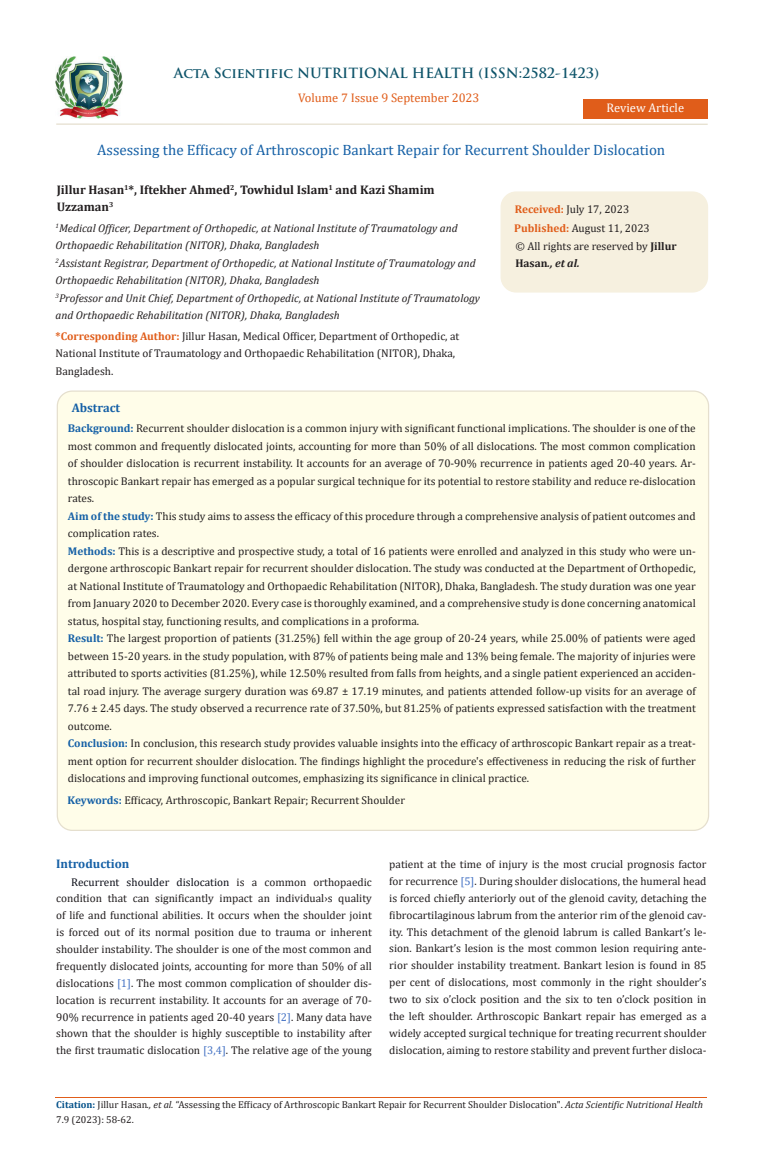
<style>
.page{position:relative;width:764px;height:1170px;background:#fff}
.page>*{position:absolute;margin:0;border:0;box-sizing:border-box;transform-origin:0 0}
.t1{font:15px "Cambria";color:#1560a6}
.t2{font:700 13.75px "Trajan Pro";color:#0e546a}
._10-OS-Abstract{font:700 12.5px/17.5px "Cambria";color:#231f20}
.t3{font:12.5px "Cambria";color:#e05d1a}
.t4{font:700 12.5px "Cambria";color:#1560a6}
.t5{font:12.5px "Cambria";color:#fff}
.t6{font:11.25px/16.9px "Cambria";color:#231f20;text-align:justify}
._10-OS-Abstract-2{font:italic 11.25px/17.5px "Cambria";color:#231f20}
.t7{font:10px/15px "Cambria";color:#231f20}
.s1{font-weight:700;color:#e05d1a}
.s2{font-weight:700}
.s3{font-weight:700;font-style:italic}
.s4{font-weight:700;color:#1560a6}
.s5{color:#0e101a}
.s6{color:#4472c4}
.s7{font-weight:700;color:#035089}
.s8{font-style:italic}
</style>
<div class="page">
<img style="left:56px;top:57px;width:66px;height:61px">
<div style="left:583px;top:99px;width:124px;height:20px;background:#e05d1a"></div>
<div style="left:501px;top:192px;width:206px;height:100px;background:#f6f0df;border-radius:15px"></div>
<div style="left:500px;top:191px;width:208px;height:102px;border:1px solid #f6f0df;border-radius:15px"></div>
<div style="left:57px;top:391px;width:651px;height:439px;background:#fffde9;border-radius:15px"></div>
<hr style="left:55px;top:1097px;width:651px;height:1px;background:#e05d1a">
<hr style="left:56px;top:123px;width:651px;height:2px;background:#e5dfce">
<p class="t2" style="left:174px;top:64px;width:427px">Acta Scientific NUTRITIONAL HEALTH (ISSN:2582-1423)</p>
<p class="t3" style="left:298px;top:91px;width:183px">Volume 7 Issue 9 September 2023</p>
<p class="t5" style="left:606px;top:100px;width:79px">Review Article</p>
<p class="t1" style="left:97px;top:141px;width:569px">Assessing the Efficacy of Arthroscopic Bankart Repair for Recurrent Shoulder Dislocation</p>
<p class="_10-OS-Abstract" style="left:57px;top:181px;width:379px">Jillur Hasan<sup>1</sup>*, Iftekher Ahmed<sup>2</sup>, Towhidul Islam<sup>1</sup> and Kazi Shamim<br>Uzzaman<sup>3</sup></p>
<p class="_10-OS-Abstract-2" style="left:56px;top:219px;width:403px"><sup>1</sup>Medical Officer, Department of Orthopedic, at National Institute of Traumatology and<br>Orthopaedic Rehabilitation (NITOR), Dhaka, Bangladesh</p>
<p class="_10-OS-Abstract-2" style="left:56px;top:254px;width:421px"><sup>2</sup>Assistant Registrar, Department of Orthopedic, at National Institute of Traumatology and<br>Orthopaedic Rehabilitation (NITOR), Dhaka, Bangladesh</p>
<p class="_10-OS-Abstract-2" style="left:56px;top:289px;width:426px"><sup>3</sup>Professor and Unit Chief, Department of Orthopedic, at National Institute of Traumatology and Orthopaedic Rehabilitation (NITOR), Dhaka, Bangladesh</p>
<p class="t6" style="left:56px;top:327px;width:405px;line-height:17.5px;text-align:left"><span class="s1">*Corresponding Author:</span> Jillur Hasan, Medical Officer, Department of Orthopedic, at<br>National Institute of Traumatology and Orthopaedic Rehabilitation (NITOR), Dhaka,<br>Bangladesh.</p>
<p class="t6" style="left:515px;top:200px;width:116px"><span class="s1">Received:</span> July 17, 2023</p>
<p class="t6" style="left:514px;top:219px;width:137px"><span class="s1">Published:</span> August 11, 2023</p>
<p class="t6" style="left:515px;top:237px;width:163px;line-height:17.5px">© All rights are reserved by <span class="s2">Jillur<br>Hasan</span><span class="s3">., et al.</span></p>
<p class="t4" style="left:72px;top:399px;width:50px">Abstract</p>
<p class="t6" style="left:68px;top:420px;width:629px;line-height:17.5px"><span class="s4">Background:</span> Recurrent shoulder dislocation is a common injury with significant functional implications. The shoulder is one of the most common and frequently dislocated joints, accounting for more than 50% of all dislocations. The most common complication of shoulder dislocation is recurrent instability. It accounts for an average of 70-90% recurrence in patients aged 20-40 years. Ar&shy;throscopic Bankart repair has emerged as a popular surgical technique for its potential to restore stability and reduce re-dislocation rates.</p>
<p class="t6" style="left:68px;top:507px;width:629px;line-height:17.5px"><span class="s4">Aim of the study:</span> This study aims to assess the efficacy of this procedure through a comprehensive analysis of patient outcomes and complication rates.</p>
<p class="t6" style="left:68px;top:542px;width:629px;line-height:17.5px"><span class="s4">Methods:</span> This is a descriptive and prospective study, a total of 16 patients were enrolled and analyzed in this study who were un&shy;dergone arthroscopic Bankart repair for recurrent shoulder dislocation. The study was conducted at the Department of Orthopedic, at National Institute of Traumatology and Orthopaedic Rehabilitation (NITOR), Dhaka, Bangladesh. The study duration was one year from January 2020 to December 2020. Every case is thoroughly examined, and a comprehensive study is done concerning anatomical status, hospital stay, functioning results, and complications in a proforma.</p>
<p class="t6" style="left:68px;top:630px;width:629px;line-height:17.5px"><span class="s4">Result:</span> The largest proportion of patients (31.25%) fell within the age group of 20-24 years, while 25.00% of patients were aged between 15-20 years. in the study population, with 87% of patients being male and 13% being female. The majority of injuries were attributed to sports activities (81.25%), while 12.50% resulted from falls from heights, and a single patient experienced an acciden&shy;tal road injury. The average surgery duration was 69.87 ± 17.19 minutes, and patients attended follow-up visits for an average of 7.76 ± 2.45 days. The study observed a recurrence rate of 37.50%, but 81.25% of patients expressed satisfaction with the treatment outcome.</p>
<p class="t6" style="left:68px;top:735px;width:629px;line-height:17.5px"><span class="s4">Conclusion:</span> In conclusion, this research study provides valuable insights into the efficacy of arthroscopic Bankart repair as a treat&shy;ment option for recurrent shoulder dislocation. The findings highlight the procedure's effectiveness in reducing the risk of further dislocations and improving functional outcomes, emphasizing its significance in clinical practice.</p>
<p class="t6" style="left:68px;top:791px;width:339px"><span class="s4">Keywords:</span> Efficacy, Arthroscopic, Bankart Repair; Recurrent Shoulder</p>
<p class="t4" style="left:56px;top:855px;width:75px">Introduction</p>
<p class="t6" style="left:56px;top:873px;width:317px;text-indent:15px"><span class="s5">Recurrent shoulder dislocation</span> is a common orthopaedic condition that can significantly impact an individual›s quality of life and functional abilities. It occurs when the shoulder joint is forced out of its normal position due to trauma or inherent shoulder instability. The shoulder is one of the most common and frequently dislocated joints, accounting for more than 50% of all dislocations <span class="s6">[1]</span>. The most common complication of shoulder dis&shy;location is recurrent instability. It accounts for an average of 70- 90% recurrence in patients aged 20-40 years <span class="s6">[2]</span>. Many data have shown that the shoulder is highly susceptible to instability after the first traumatic dislocation <span class="s6">[3,4]</span>. The relative age of the young</p>
<p class="t6" style="left:389px;top:856px;width:319px">patient at the time of injury is the most crucial prognosis factor for recurrence <span class="s6">[5]</span>. During shoulder dislocations, the humeral head is forced chiefly anteriorly out of the glenoid cavity, detaching the fibrocartilaginous labrum from the anterior rim of the glenoid cav&shy;ity. This detachment of the glenoid labrum is called Bankart’s le&shy;sion. Bankart’s lesion is the most common lesion requiring ante&shy;rior shoulder instability treatment. Bankart lesion is found in 85 per cent of dislocations, most commonly in the right shoulder’s two to six o’clock position and the six to ten o’clock position in the left shoulder. Arthroscopic Bankart repair has emerged as a widely accepted surgical technique for treating recurrent shoulder dislocation, aiming to restore stability and prevent further disloca-</p>
<p class="t7" style="left:56px;top:1098px;width:648px"><span class="s7">Citation:</span> Jillur Hasan<span class="s8">., et al.</span> “Assessing the Efficacy of Arthroscopic Bankart Repair for Recurrent Shoulder Dislocation". <span class="s8">Acta Scientific Nutritional Health<br></span>7.9 (2023): 58-62.</p>
</div>
